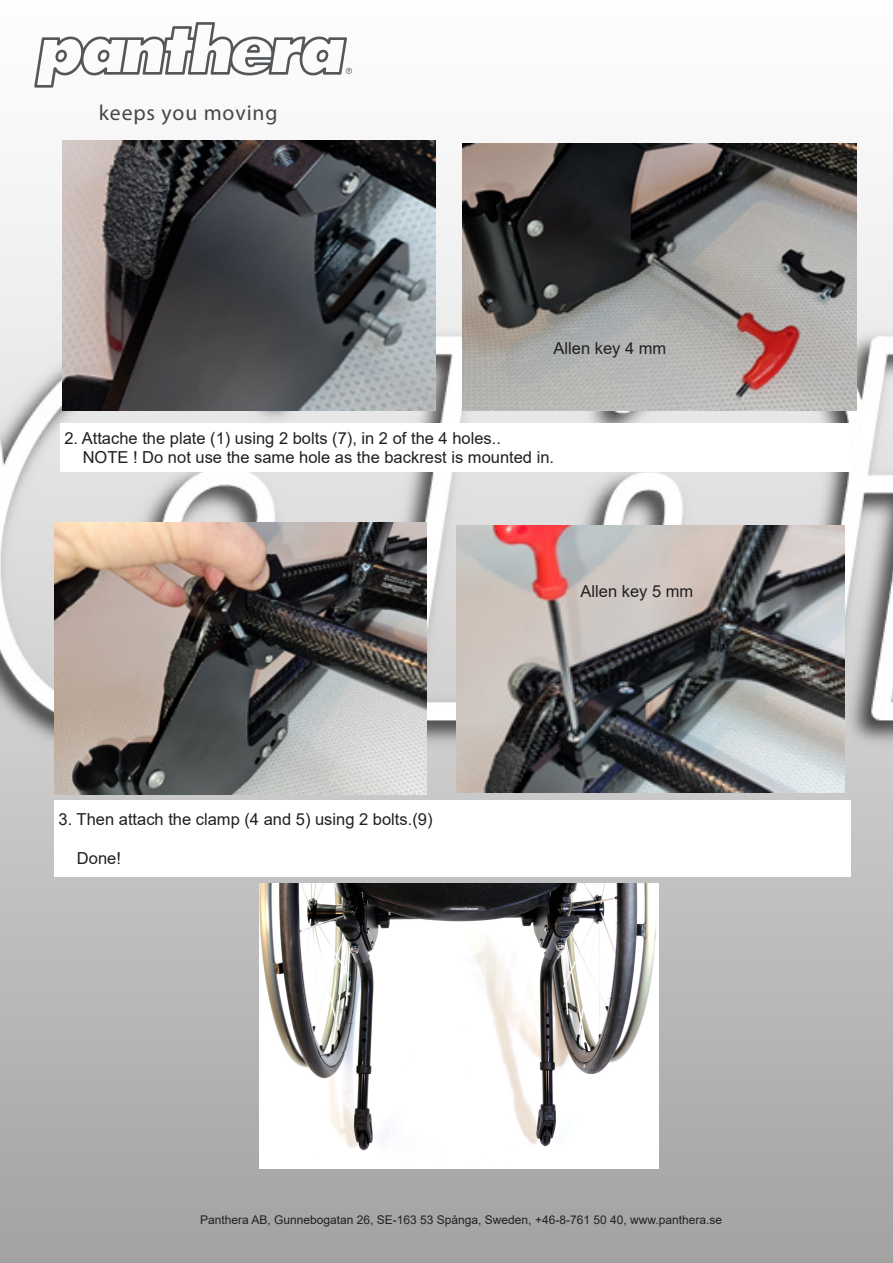
<style>
.page{position:relative;width:893px;height:1263px;background:#fff}
.page>*{position:absolute;margin:0;border:0;box-sizing:border-box;transform-origin:0 0}
.t1{font:800 21.75px "Futura Std";letter-spacing:.04em;color:#454749}
.t2{font:16.5px "Arial";color:#231f20}
.t3{font:12px "Arial";color:#231f20}
</style>
<div class="page">
<img style="left:0;top:143px;width:893px;height:1120px">
<svg style="left:34px;top:22px;width:318px;height:66px"></svg>
<div style="left:54px;top:800px;width:796px;height:77px;background:#fff"></div>
<img style="left:55px;top:523px;width:371px;height:271px">
<img style="left:456px;top:526px;width:388px;height:266px">
<div style="left:60px;top:423px;width:790px;height:49px;background:#fff"></div>
<img style="left:62px;top:140px;width:374px;height:271px">
<img style="left:463px;top:144px;width:394px;height:267px">
<img style="left:260px;top:883px;width:398px;height:286px">
<h1 class="t1" style="left:99px;top:100px;width:180px">keeps you moving</h1>
<p class="t2" style="left:554px;top:337px;width:114px">Allen key 4 mm</p>
<p class="t2" style="left:64px;top:426px;width:438px">2. Attache the plate (1) using 2 bolts (7), in 2 of the 4 holes..</p>
<p class="t2" style="left:83px;top:446px;width:473px">NOTE ! Do not use the same hole as the backrest is mounted in.</p>
<p class="t2" style="left:580px;top:580px;width:114px">Allen key 5 mm</p>
<p class="t2" style="left:59px;top:808px;width:375px">3. Then attach the clamp (4 and 5) using 2 bolts.(9)</p>
<p class="t2" style="left:77px;top:847px;width:46px">Done!</p>
<p class="t3" style="left:200px;top:1211px;width:524px">Panthera AB, Gunnebogatan 26, SE-163 53 Spånga, Sweden, +46-8-761 50 40, www.panthera.se</p>
</div>
